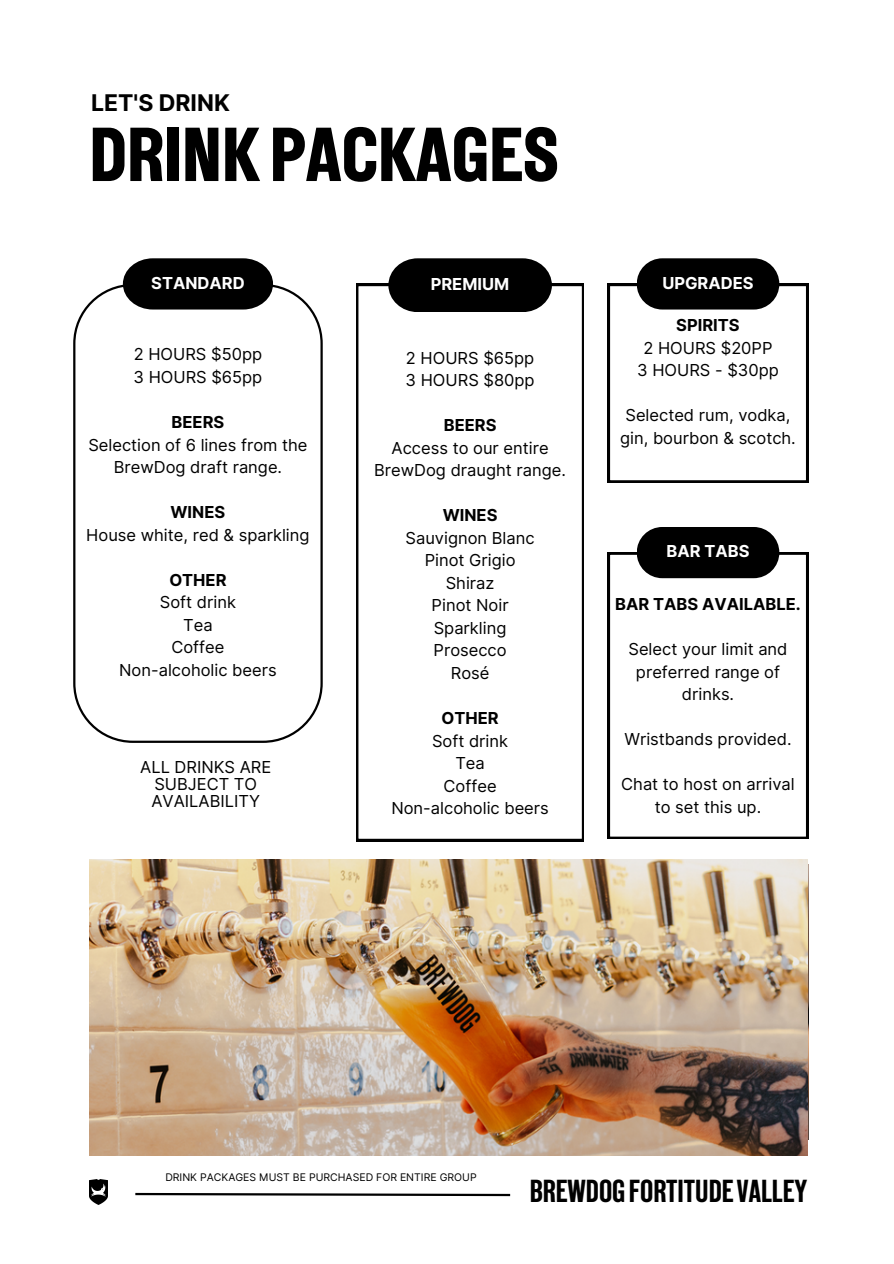
<style>
.page{position:relative;width:894px;height:1264px;background:#fff}
.page>*{position:absolute;margin:0;border:0;box-sizing:border-box;transform-origin:0 0}
.t1{font:76.2px "New Grotesk Square FIVE";color:#000}
.t2{font:31.8px "New Grotesk Square FOUR";color:#000}
.t3{font:700 22.95px "Inter";color:#000}
.t4{font:16.5px/22.5px "Inter";color:#000;text-align:center}
.t5{font:700 16.5px "Inter";color:#000}
.t6{font:700 16.5px "Inter";color:#fff}
.t7{font:10.5px "Inter";color:#000}
</style>
<div class="page">
<img style="left:89px;top:1179px;width:18px;height:25px">
<svg style="left:135px;top:1192px;width:376px;height:5px"></svg>
<svg style="left:73px;top:284px;width:249px;height:459px"></svg>
<svg style="left:123px;top:258px;width:150px;height:51px;background:#161616"></svg>
<svg style="left:356px;top:284px;width:227px;height:557px"></svg>
<svg style="left:388px;top:258px;width:163px;height:54px;background:#141414"></svg>
<svg style="left:607px;top:284px;width:201px;height:198px"></svg>
<div style="left:636px;top:258px;width:143px;height:51px;background:#000;border-radius:26px"></div>
<img style="left:89px;top:859px;width:718px;height:296px">
<svg style="left:607px;top:552px;width:201px;height:286px"></svg>
<div style="left:636px;top:527px;width:143px;height:51px;background:#000;border-radius:26px"></div>
<h3 class="t3" style="left:91px;top:89px;width:140px">LET'S DRINK</h3>
<h1 class="t1" style="left:89px;top:124px;width:471px">DRINK PACKAGES</h1>
<p class="t6" style="left:151px;top:273px;width:95px">STANDARD</p>
<p class="t4" style="left:133px;top:343px;width:130px;text-align:left">2 HOURS $50pp<br>3 HOURS $65pp</p>
<p class="t5" style="left:171px;top:412px;width:54px">BEERS</p>
<p class="t4" style="left:88px;top:433px;width:220px">Selection of 6 lines from the<br>BrewDog draft range.</p>
<p class="t5" style="left:170px;top:502px;width:56px">WINES</p>
<p class="t4" style="left:86px;top:523px;width:225px">House white, red &amp; sparkling</p>
<p class="t5" style="left:169px;top:569px;width:59px">OTHER</p>
<p class="t4" style="left:119px;top:591px;width:159px">Soft drink<br>Tea<br>Coffee<br>Non-alcoholic beers</p>
<p class="t4" style="left:140px;top:759px;width:132px;line-height:16.8px">ALL DRINKS ARE<br>SUBJECT TO<br>AVAILABILITY</p>
<p class="t6" style="left:430px;top:274px;width:80px">PREMIUM</p>
<p class="t4" style="left:405px;top:346px;width:130px;text-align:left">2 HOURS $65pp<br>3 HOURS $80pp</p>
<p class="t5" style="left:443px;top:415px;width:54px">BEERS</p>
<p class="t4" style="left:374px;top:436px;width:193px">Access to our entire<br>BrewDog draught range.</p>
<p class="t5" style="left:442px;top:505px;width:56px">WINES</p>
<p class="t4" style="left:405px;top:526px;width:131px">Sauvignon Blanc<br>Pinot Grigio<br>Shiraz<br>Pinot Noir<br>Sparkling<br>Prosecco<br>Rosé</p>
<p class="t5" style="left:441px;top:708px;width:59px">OTHER</p>
<p class="t4" style="left:391px;top:729px;width:159px">Soft drink<br>Tea<br>Coffee<br>Non-alcoholic beers</p>
<p class="t6" style="left:662px;top:273px;width:93px">UPGRADES</p>
<p class="t5" style="left:676px;top:315px;width:65px">SPIRITS</p>
<p class="t4" style="left:637px;top:336px;width:143px">2 HOURS $20PP<br>3 HOURS - $30pp</p>
<p class="t4" style="left:620px;top:404px;width:177px">Selected rum, vodka, gin, bourbon &amp; scotch.</p>
<p class="t6" style="left:666px;top:541px;width:84px">BAR TABS</p>
<p class="t5" style="left:615px;top:594px;width:187px">BAR TABS AVAILABLE.</p>
<p class="t4" style="left:628px;top:637px;width:160px">Select your limit and preferred range of drinks.</p>
<p class="t4" style="left:624px;top:727px;width:169px">Wristbands provided.</p>
<p class="t4" style="left:621px;top:772px;width:175px">Chat to host on arrival to set this up.</p>
<p class="t7" style="left:165px;top:1170px;width:313px">DRINK PACKAGES MUST BE PURCHASED FOR ENTIRE GROUP</p>
<h2 class="t2" style="left:529px;top:1177px;width:279px">BREWDOGFORTITUDEVALLEY</h2>
</div>
